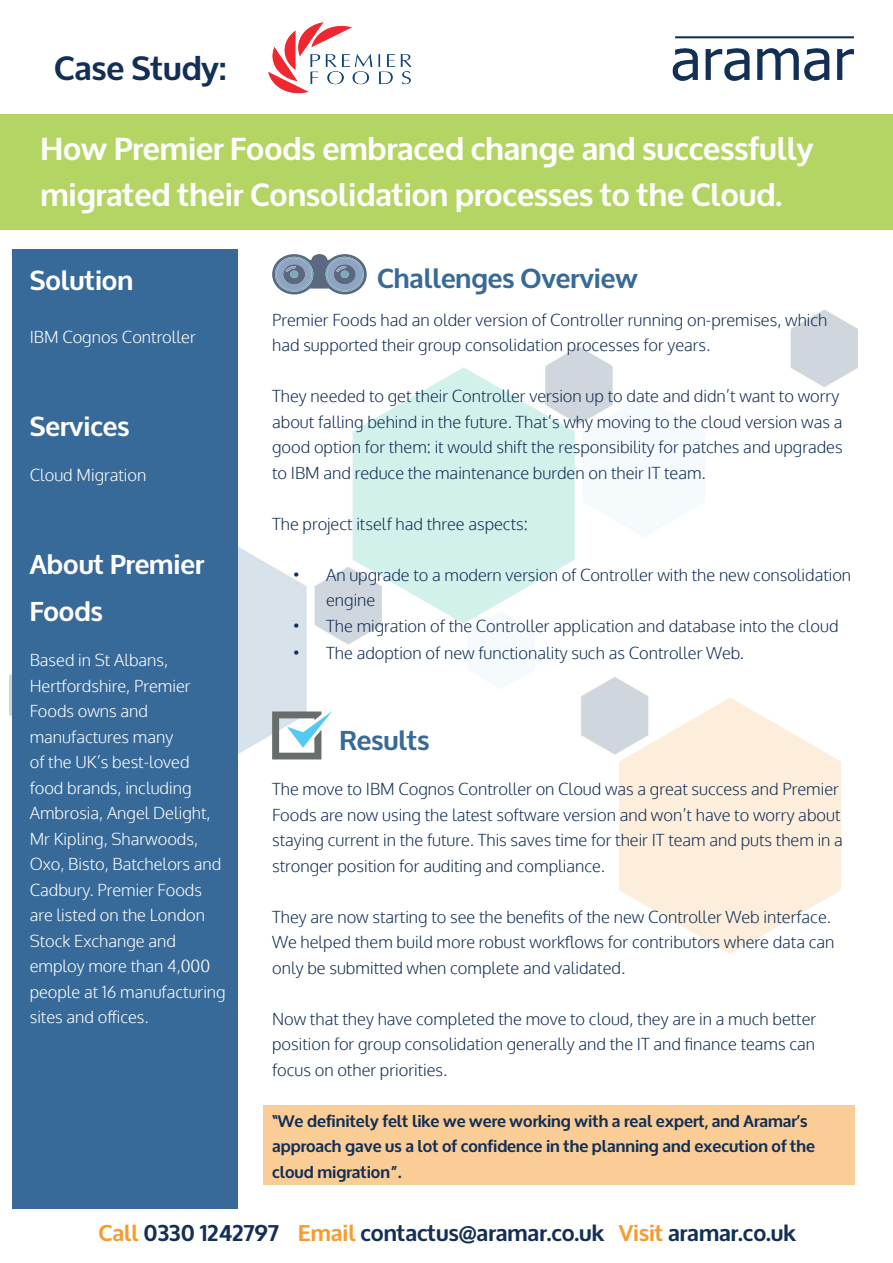
<style>
.page{position:relative;width:893px;height:1263px;background:#fff}
.page>*{position:absolute;margin:0;border:0;box-sizing:border-box;transform-origin:0 0}
.t1{font:700 33px "Oxygen";color:#132f55}
.t2{font:700 31.5px/46.5px "Oxygen";color:#fff}
.t3{font:700 27px/46.5px "Oxygen";color:#fff}
.t4{font:700 27px "Oxygen";color:#386a99}
.t5{font:700 22.5px "Oxygen";color:#132f55}
.t6{font:300 16.5px/25.5px "Oxygen";color:#132f55}
.t7{font:300 16.5px/25.5px "Oxygen";color:#fff}
.t8{font:700 16.5px/25.5px "Oxygen";color:#132f55}
.s1{color:#f89b2d}
</style>
<div class="page">
<img style="left:10px;top:309px;width:848px;height:644px">
<div style="left:264px;top:1104px;width:591px;height:80px;background:#fbcd96"></div>
<div style="left:0;top:114px;width:893px;height:116px;background:#b4d564"></div>
<div style="left:13px;top:250px;width:225px;height:959px;background:#386a99"></div>
<img style="left:268px;top:22px;width:144px;height:72px">
<img style="left:672px;top:36px;width:182px;height:45px">
<svg style="left:272px;top:254px;width:95px;height:40px;background:#8d9db1"></svg>
<div style="left:341px;top:271px;width:8px;height:7px;background:#7aabbb;border-radius:50%"></div>
<svg style="left:272px;top:711px;width:60px;height:48px"></svg>
<h1 class="t1" style="left:54px;top:48px;width:174px">Case Study:</h1>
<h2 class="t2" style="left:40px;top:127px;width:775px">How Premier Foods embraced change and successfully migrated their Consolidation processes to the Cloud.</h2>
<h3 class="t3" style="left:30px;top:259px;width:105px">Solution</h3>
<p class="t7" style="left:30px;top:325px;width:168px">IBM Cognos Controller</p>
<h3 class="t3" style="left:30px;top:404px;width:101px">Services</h3>
<p class="t7" style="left:30px;top:463px;width:118px">Cloud Migration</p>
<h3 class="t3" style="left:30px;top:542px;width:176px">About Premier<br>Foods</h3>
<p class="t7" style="left:30px;top:648px;width:197px">Based in St Albans,<br>Hertfordshire, Premier<br>Foods owns and manufactures many<br>of the UK’s best-loved food brands, including<br>Ambrosia, Angel Delight,<br>Mr Kipling, Sharwoods,<br>Oxo, Bisto, Batchelors and<br>Cadbury. Premier Foods are listed on the London<br>Stock Exchange and employ more than 4,000 people at 16 manufacturing sites and offices.</p>
<h3 class="t4" style="left:377px;top:262px;width:262px">Challenges Overview</h3>
<p class="t6" style="left:272px;top:308px;width:557px">Premier Foods had an older version of Controller running on-premises, which had supported their group consolidation processes for years.</p>
<p class="t6" style="left:272px;top:384px;width:572px">They needed to get their Controller version up to date and didn’t want to worry about falling behind in the future. That’s why moving to the cloud version was a good option for them: it would shift the responsibility for patches and upgrades to IBM and reduce the maintenance burden on their IT team.</p>
<p class="t6" style="left:272px;top:512px;width:257px">The project itself had three aspects:</p>
<p class="t6" style="left:326px;top:563px;width:527px;text-indent:-33px">• An upgrade to a modern version of Controller with the new consolidation engine</p>
<p class="t6" style="left:293px;top:614px;width:547px">• The migration of the Controller application and database into the cloud</p>
<p class="t6" style="left:293px;top:641px;width:452px">• The adoption of new functionality such as Controller Web.</p>
<h3 class="t4" style="left:340px;top:724px;width:91px">Results</h3>
<p class="t6" style="left:272px;top:777px;width:572px">The move to IBM Cognos Controller on Cloud was a great success and Premier Foods are now using the latest software version and won’t have to worry about staying current in the future. This saves time for their IT team and puts them in a stronger position for auditing and compliance.</p>
<p class="t6" style="left:272px;top:904px;width:564px">They are now starting to see the benefits of the new Controller Web interface.<br>We helped them build more robust workflows for contributors where data can only be submitted when complete and validated.</p>
<p class="t6" style="left:272px;top:1006px;width:546px;text-align:justify">Now that they have completed the move to cloud, they are in a much better position for group consolidation generally and the IT and finance teams can focus on other priorities.</p>
<p class="t8" style="left:272px;top:1108px;width:544px">“We definitely felt like we were working with a real expert, and Aramar’s approach gave us a lot of confidence in the planning and execution of the cloud migration”.</p>
<h3 class="t5" style="left:98px;top:1219px;width:699px"><span class="s1">Call</span> 0330 1242797 <span class="s1">Email</span> contactus@aramar.co.uk <span class="s1">Visit</span> aramar.co.uk</h3>
</div>
